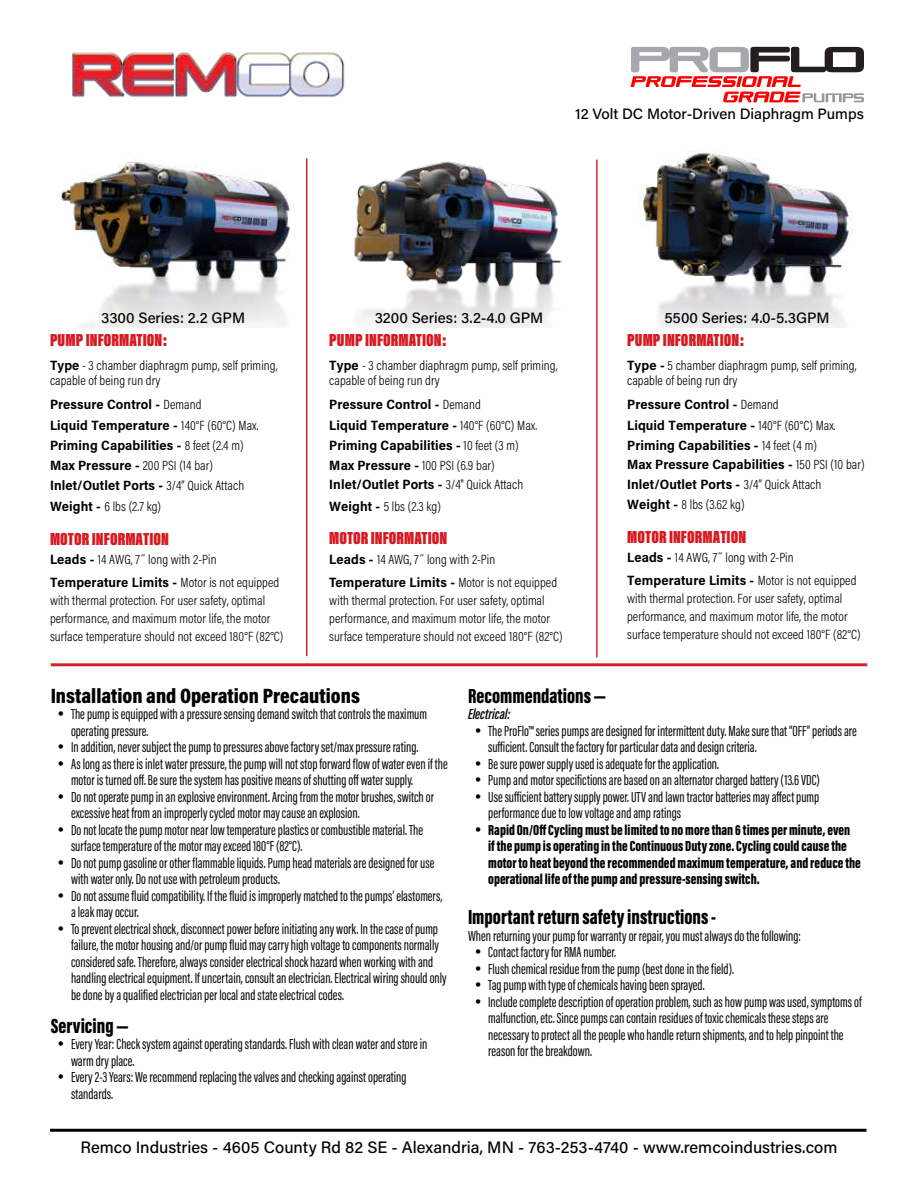
<style>
.page{position:relative;width:918px;height:1188px;background:#fff}
.page>*{position:absolute;margin:0;border:0;box-sizing:border-box;transform-origin:0 0}
.t1{font:900 21px "Acumin Pro Extra Cond";color:#000}
.t2{font:900 21px "Acumin Pro Cond";color:#000}
.t3{font:900 18px "Acumin Pro Extra Cond";letter-spacing:.005em;color:#d71920}
.t4{font:500 16.5px "Acumin Pro";color:#000}
.t5{font:15px/16.5px "Acumin Pro Extra Cond";color:#000}
.t6{font:900 15px/16.5px "Acumin Pro Extra Cond";color:#000}
.t7{font:500 15px "Acumin Pro";color:#000}
.t8{font:italic 600 15px "Acumin Pro Extra Cond";color:#000}
.t9{font:300 13.5px/18px "Acumin Pro Cond";letter-spacing:.005em;color:#000}
.t10{font:700 13.5px/20.7px "Acumin Pro Semi Cond";letter-spacing:.005em;color:#000}
.s1{font-family:"Acumin Pro Semi Cond";font-weight:700}
.s2{font-family:"Acumin Pro Cond";font-weight:300}
</style>
<div class="page">
<img style="left:640px;top:151px;width:213px;height:176px">
<img style="left:57px;top:162px;width:233px;height:165px">
<img style="left:354px;top:161px;width:207px;height:166px">
<svg style="left:631px;top:47px;width:233px;height:55px"></svg>
<hr style="left:51px;top:663px;width:816px;height:3px;background:#d2232a">
<img style="left:72px;top:52px;width:273px;height:46px">
<hr style="left:306px;top:159px;width:1px;height:497px;background:#d2232a">
<hr style="left:596px;top:160px;width:2px;height:497px;background:#d2232a">
<hr style="left:50px;top:1129px;width:816px;height:3px;background:#000">
<p class="t7" style="left:575px;top:103px;width:290px">12 Volt DC Motor-Driven Diaphragm Pumps</p>
<p class="t7" style="left:101px;top:308px;width:145px">3300 Series: 2.2 GPM</p>
<p class="t7" style="left:375px;top:308px;width:170px">3200 Series: 3.2-4.0 GPM</p>
<p class="t7" style="left:664px;top:308px;width:167px">5500 Series: 4.0-5.3GPM</p>
<p class="t3" style="left:50px;top:329px;width:119px">PUMP INFORMATION:</p>
<p class="t9" style="left:50px;top:358px;width:229px;line-height:15px"><span class="s1">Type</span> - 3 chamber diaphragm pump, self priming, capable of being run dry</p>
<p class="t10" style="left:50px;top:393px;width:210px">Pressure Control - <span class="s2">Demand<br></span>Liquid Temperature - <span class="s2">140°F (60°C) Max.<br></span>Priming Capabilities - <span class="s2">8 feet (2.4 m)</span></p>
<p class="t9" style="left:50px;top:456px;width:164px"><span class="s1">Max Pressure -</span> 200 PSI (14 bar)</p>
<p class="t10" style="left:50px;top:475px;width:196px">Inlet/Outlet Ports - <span class="s2">3/4” Quick Attach</span></p>
<p class="t9" style="left:50px;top:497px;width:113px"><span class="s1">Weight -</span> 6 lbs (2.7 kg)</p>
<p class="t3" style="left:50px;top:528px;width:120px">MOTOR INFORMATION</p>
<p class="t9" style="left:50px;top:551px;width:168px"><span class="s1">Leads -</span> 14 AWG, 7˝ long with 2-Pin</p>
<p class="t10" style="left:50px;top:571px;width:231px">Temperature Limits - <span class="s2">Motor is not equipped</span></p>
<p class="t9" style="left:50px;top:591px;width:235px">with thermal protection. For user safety, optimal performance, and maximum motor life, the motor surface temperature should not exceed 180°F (82°C)</p>
<p class="t3" style="left:329px;top:329px;width:119px">PUMP INFORMATION:</p>
<p class="t9" style="left:329px;top:358px;width:230px;line-height:15px"><span class="s1">Type</span> - 3 chamber diaphragm pump, self priming, capable of being run dry</p>
<p class="t10" style="left:329px;top:393px;width:209px;line-height:21.3px">Pressure Control - <span class="s2">Demand<br></span>Liquid Temperature - <span class="s2">140°F (60°C) Max.</span></p>
<p class="t10" style="left:329px;top:434px;width:191px">Priming Capabilities - <span class="s2">10 feet (3 m)</span></p>
<p class="t9" style="left:329px;top:456px;width:167px"><span class="s1">Max Pressure -</span> 100 PSI (6.9 bar)</p>
<p class="t10" style="left:329px;top:474px;width:195px">Inlet/Outlet Ports - <span class="s2">3/4" Quick Attach</span></p>
<p class="t9" style="left:329px;top:497px;width:113px"><span class="s1">Weight -</span> 5 lbs (2.3 kg)</p>
<p class="t3" style="left:329px;top:527px;width:120px">MOTOR INFORMATION</p>
<p class="t9" style="left:329px;top:550px;width:167px"><span class="s1">Leads -</span> 14 AWG, 7˝ long with 2-Pin</p>
<p class="t10" style="left:329px;top:571px;width:229px">Temperature Limits - <span class="s2">Motor is not equipped</span></p>
<p class="t9" style="left:329px;top:591px;width:235px">with thermal protection. For user safety, optimal performance, and maximum motor life, the motor surface temperature should not exceed 180°F (82°C)</p>
<p class="t3" style="left:627px;top:329px;width:119px">PUMP INFORMATION:</p>
<p class="t9" style="left:627px;top:358px;width:231px;line-height:15px"><span class="s1">Type -</span> 5 chamber diaphragm pump, self priming, capable of being run dry</p>
<p class="t10" style="left:627px;top:393px;width:210px;line-height:21.1px">Pressure Control - <span class="s2">Demand<br></span>Liquid Temperature - <span class="s2">140°F (60°C) Max.</span></p>
<p class="t10" style="left:627px;top:434px;width:239px;line-height:19.8px">Priming Capabilities - <span class="s2">14 feet (4 m)<br></span>Max Pressure Capabilities - <span class="s2">150 PSI (10 bar)<br></span>Inlet/Outlet Ports - <span class="s2">3/4” Quick Attach</span></p>
<p class="t9" style="left:627px;top:495px;width:119px"><span class="s1">Weight -</span> 8 lbs (3.62 kg)</p>
<p class="t3" style="left:627px;top:526px;width:120px">MOTOR INFORMATION</p>
<p class="t9" style="left:627px;top:549px;width:168px"><span class="s1">Leads -</span> 14 AWG, 7˝ long with 2-Pin</p>
<p class="t10" style="left:627px;top:570px;width:231px">Temperature Limits - <span class="s2">Motor is not equipped</span></p>
<p class="t9" style="left:627px;top:589px;width:235px">with thermal protection. For user safety, optimal performance, and maximum motor life, the motor surface temperature should not exceed 180°F (82°C)</p>
<h1 class="t2" style="left:51px;top:682px;width:311px">Installation and Operation Precautions</h1>
<p class="t5" style="left:71px;top:706px;width:378px">The pump is equipped with a pressure sensing demand switch that controls the maximum operating pressure.<br>In addition, never subject the pump to pressures above factory set/max pressure rating.<br>As long as there is inlet water pressure, the pump will not stop forward flow of water even if the motor is turned off. Be sure the system has positive means of shutting off water supply.<br>Do not operate pump in an explosive environment. Arcing from the motor brushes, switch or excessive heat from an improperly cycled motor may cause an explosion.<br>Do not locate the pump motor near low temperature plastics or combustible material. The surface temperature of the motor may exceed 180°F (82°C).<br>Do not pump gasoline or other flammable liquids. Pump head materials are designed for use with water only. Do not use with petroleum products.<br>Do not assume fluid compatibility. If the fluid is improperly matched to the pumps’ elastomers, a leak may occur.<br>To prevent electrical shock, disconnect power before initiating any work. In the case of pump failure, the motor housing and/or pump fluid may carry high voltage to components normally considered safe. Therefore, always consider electrical shock hazard when working with and handling electrical equipment. If uncertain, consult an electrician. Electrical wiring should only be done by a qualified electrician per local and state electrical codes.</p>
<h1 class="t1" style="left:51px;top:1013px;width:79px">Servicing —</h1>
<p class="t5" style="left:71px;top:1036px;width:358px">Every Year: Check system against operating standards. Flush with clean water and store in warm dry place.<br>Every 2-3 Years: We recommend replacing the valves and checking against operating standards.</p>
<h1 class="t1" style="left:468px;top:683px;width:139px">Recommendations —</h1>
<p class="t8" style="left:468px;top:705px;width:44px">Electrical:</p>
<p class="t5" style="left:488px;top:722px;width:370px">The ProFlo™ series pumps are designed for intermittent duty. Make sure that “OFF” periods are sufficient. Consult the factory for particular data and design criteria.<br>Be sure power supply used is adequate for the application.<br>Pump and motor specifictions are based on an alternator charged battery (13.6 VDC)<br>Use sufficient battery supply power. UTV and lawn tractor batteries may affect pump performance due to low voltage and amp ratings</p>
<p class="t6" style="left:488px;top:821px;width:374px">Rapid On/Off Cycling must be limited to no more than 6 times per minute, even<br>if the pump is operating in the Continuous Duty zone. Cycling could cause the motor to heat beyond the recommended maximum temperature, and reduce the operational life of the pump and pressure-sensing switch.</p>
<h1 class="t1" style="left:468px;top:904px;width:250px">Important return safety instructions -</h1>
<p class="t5" style="left:488px;top:927px;width:375px;text-indent:-20px">When returning your pump for warranty or repair, you must always do the following:<br>Contact factory for RMA number.<br>Flush chemical residue from the pump (best done in the field).<br>Tag pump with type of chemicals having been sprayed.<br>Include complete description of operation problem, such as how pump was used, symptoms of malfunction, etc. Since pumps can contain residues of toxic chemicals these steps are necessary to protect all the people who handle return shipments, and to help pinpoint the reason for the breakdown.</p>
<p class="t4" style="left:81px;top:1135px;width:758px">Remco Industries - 4605 County Rd 82 SE - Alexandria, MN - 763-253-4740 - www.remcoindustries.com</p>
</div>
